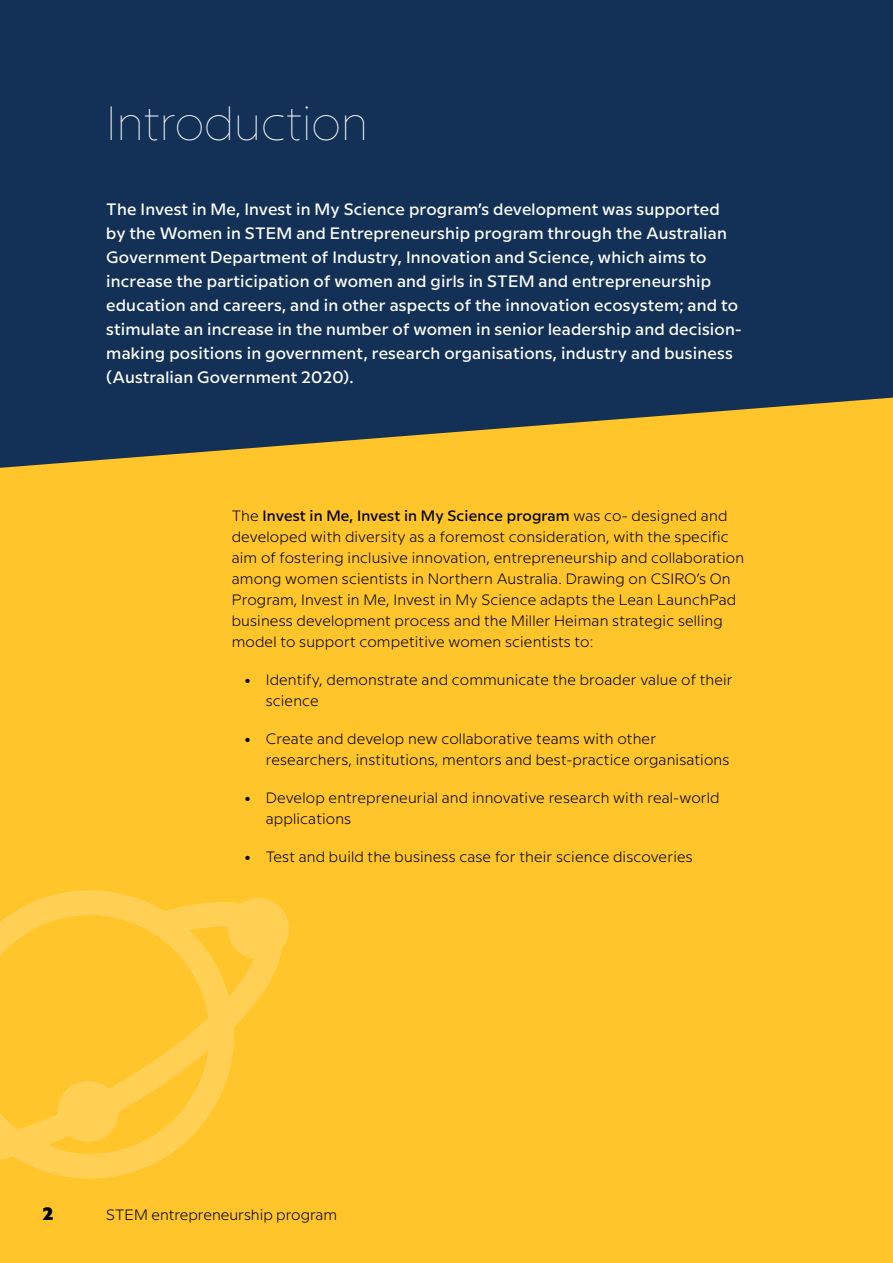
<style>
.page{position:relative;width:893px;height:1263px;background:#fff}
.page>*{position:absolute;margin:0;border:0;box-sizing:border-box;transform-origin:0 0}
.t1{font:100 48px "Milliard";color:#fff}
.t2{font:800 18px "Milliard";color:#000}
.t3{font:500 16.5px/24px "Milliard";letter-spacing:.01em;color:#fff}
.t4{font:300 15px/21px "Milliard";letter-spacing:.01em;color:#000}
.s1{font-weight:500}
.s2{font-weight:400}
</style>
<div class="page">
<div style="left:0;top:0;width:893px;height:398px;background:#133156"></div>
<div style="left:0;top:398px;width:892px;height:865px;background:#ffc52b"></div>
<svg style="left:0;top:888px;width:292px;height:279px;background:#ffc734"></svg>
<div style="left:228px;top:898px;width:61px;height:61px;background:#ffd054;border-radius:50%"></div>
<svg style="left:2px;top:1019px;width:233px;height:162px;background:#ffc93a"></svg>
<img style="left:892px;top:238px;width:1px;height:1025px">
<h1 class="t1" style="left:106px;top:89px;width:263px">Introduction</h1>
<p class="t3" style="left:106px;top:196px;width:637px">The Invest in Me, Invest in My Science program’s development was supported by the Women in STEM and Entrepreneurship program through the Australian Government Department of Industry, Innovation and Science, which aims to increase the participation of women and girls in STEM and entrepreneurship education and careers, and in other aspects of the innovation ecosystem; and to stimulate an increase in the number of women in senior leadership and decision&shy;making positions in government, research organisations, industry and business (Australian Government 2020).</p>
<p class="t4" style="left:232px;top:504px;width:514px">The <span class="s1">Invest in Me, Invest in My Science program</span> was co- designed and developed with diversity as a foremost consideration, with the specific aim of fostering inclusive innovation, entrepreneurship and collaboration among women scientists in Northern Australia. Drawing on CSIRO’s On Program, Invest in Me, Invest in My Science adapts the Lean LaunchPad business development process and the Miller Heiman strategic selling model to support competitive women scientists to:</p>
<p class="t4" style="left:266px;top:668px;width:468px;text-indent:-21px"><span class="s2">•</span> Identify, demonstrate and communicate the broader value of their science</p>
<p class="t4" style="left:266px;top:727px;width:465px;text-indent:-21px"><span class="s2">•</span> Create and develop new collaborative teams with other researchers, institutions, mentors and best-practice organisations</p>
<p class="t4" style="left:266px;top:786px;width:455px;text-indent:-21px"><span class="s2">•</span> Develop entrepreneurial and innovative research with real-world applications</p>
<p class="t4" style="left:244px;top:845px;width:450px"><span class="s2">•</span> Test and build the business case for their science discoveries</p>
<p class="t2" style="left:43px;top:1200px;width:12px">2</p>
<p class="t4" style="left:106px;top:1204px;width:232px">STEM entrepreneurship program</p>
</div>
